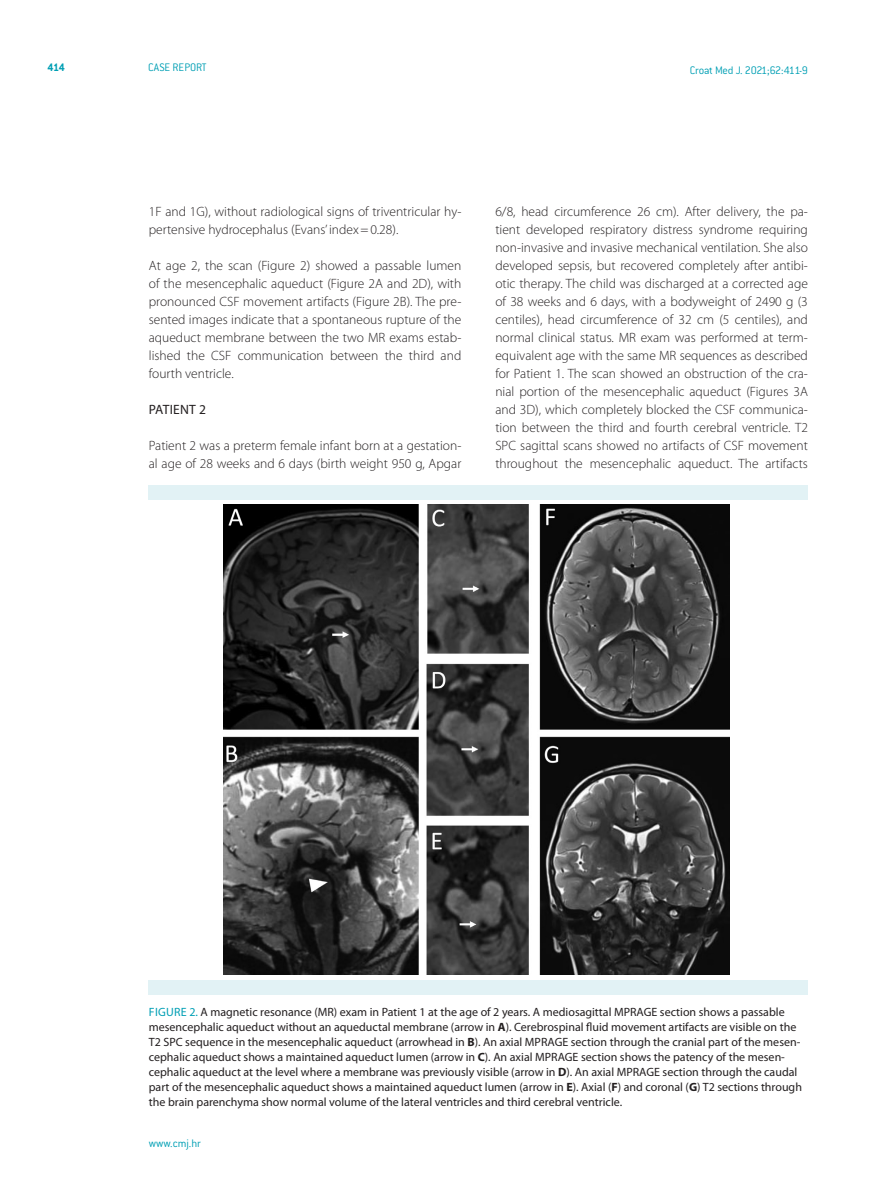
<style>
.page{position:relative;width:893px;height:1191px;background:#fff}
.page>*{position:absolute;margin:0;border:0;box-sizing:border-box;transform-origin:0 0}
.CMJ_-__body{font:300 13.5px/18px "Myriad Pro";color:#231f20}
.CMJ_-_N2{font:13.5px "Myriad Pro";letter-spacing:.02em;color:#231f20}
.CMJ_-_table_title_he{font:12px/15px "Myriad Pro";color:#231f20}
.t1{font:300 12px "ITC Conduit LTCE";letter-spacing:-.015em;color:#009fb4}
.t2{font:700 12px "ITC Conduit LTCE";color:#009fb4}
.s1{color:#009fb4}
.s2{font-weight:700}
</style>
<div class="page">
<img style="left:223px;top:504px;width:507px;height:470px">
<div style="left:149px;top:485px;width:659px;height:14px;background:#e2f2f5"></div>
<div style="left:149px;top:980px;width:659px;height:15px;background:#e2f2f5"></div>
<p class="t2" style="left:47px;top:60px;width:19px">414</p>
<p class="t1" style="left:148px;top:61px;width:60px">CASE REPORT</p>
<p class="t1" style="left:690px;top:63px;width:120px">Croat Med J. 2021;62:411-9</p>
<p class="CMJ_-__body" style="left:149px;top:202px;width:314px">1F and 1G), without radiological signs of triventricular hy&shy;pertensive hydrocephalus (Evans’ index=0.28).</p>
<p class="CMJ_-__body" style="left:149px;top:256px;width:314px;text-align:justify">At age 2, the scan (Figure 2) showed a passable lumen of the mesencephalic aqueduct (Figure 2A and 2D), with pronounced CSF movement artifacts (Figure 2B). The pre&shy;sented images indicate that a spontaneous rupture of the aqueduct membrane between the two MR exams estab&shy;lished the CSF communication between the third and fourth ventricle.</p>
<p class="CMJ_-_N2" style="left:149px;top:401px;width:58px">PATIENT 2</p>
<p class="CMJ_-__body" style="left:149px;top:436px;width:314px">Patient 2 was a preterm female infant born at a gestation&shy;al age of 28 weeks and 6 days (birth weight 950 g, Apgar</p>
<p class="CMJ_-__body" style="left:495px;top:202px;width:314px;text-align:justify">6/8, head circumference 26 cm). After delivery, the pa&shy;tient developed respiratory distress syndrome requiring non-invasive and invasive mechanical ventilation. She also developed sepsis, but recovered completely after antibi&shy;otic therapy. The child was discharged at a corrected age of 38 weeks and 6 days, with a bodyweight of 2490 g (3 centiles), head circumference of 32 cm (5 centiles), and normal clinical status. MR exam was performed at term&shy;equivalent age with the same MR sequences as described for Patient 1. The scan showed an obstruction of the cra&shy;nial portion of the mesencephalic aqueduct (Figures 3A and 3D), which completely blocked the CSF communica&shy;tion between the third and fourth cerebral ventricle. T2<br>SPC sagittal scans showed no artifacts of CSF movement throughout the mesencephalic aqueduct. The artifacts</p>
<p class="CMJ_-_table_title_he" style="left:149px;top:1004px;width:655px"><span class="s1">Fi gure 2.</span> A magnetic resonance (MR) exam in Patient 1 at the age of 2 years. A mediosagittal MPRAGE section shows a passable mesencephalic aqueduct without an aqueductal membrane (arrow in <span class="s2">A</span>). Cerebrospinal fluid movement artifacts are visible on the T2 SPC sequence in the mesencephalic aqueduct (arrowhead in <span class="s2">B</span>). An axial MPRAGE section through the cranial part of the mesen&shy;cephalic aqueduct shows a maintained aqueduct lumen (arrow in <span class="s2">C</span>). An axial MPRAGE section shows the patency of the mesen&shy;cephalic aqueduct at the level where a membrane was previously visible (arrow in <span class="s2">D</span>). An axial MPRAGE section through the caudal part of the mesencephalic aqueduct shows a maintained aqueduct lumen (arrow in <span class="s2">E</span>). Axial (<span class="s2">F</span>) and coronal (<span class="s2">G</span>) T2 sections through the brain parenchyma show normal volume of the lateral ventricles and third cerebral ventricle.</p>
<p class="t1" style="left:149px;top:1136px;width:54px">www.cmj.hr</p>
</div>
